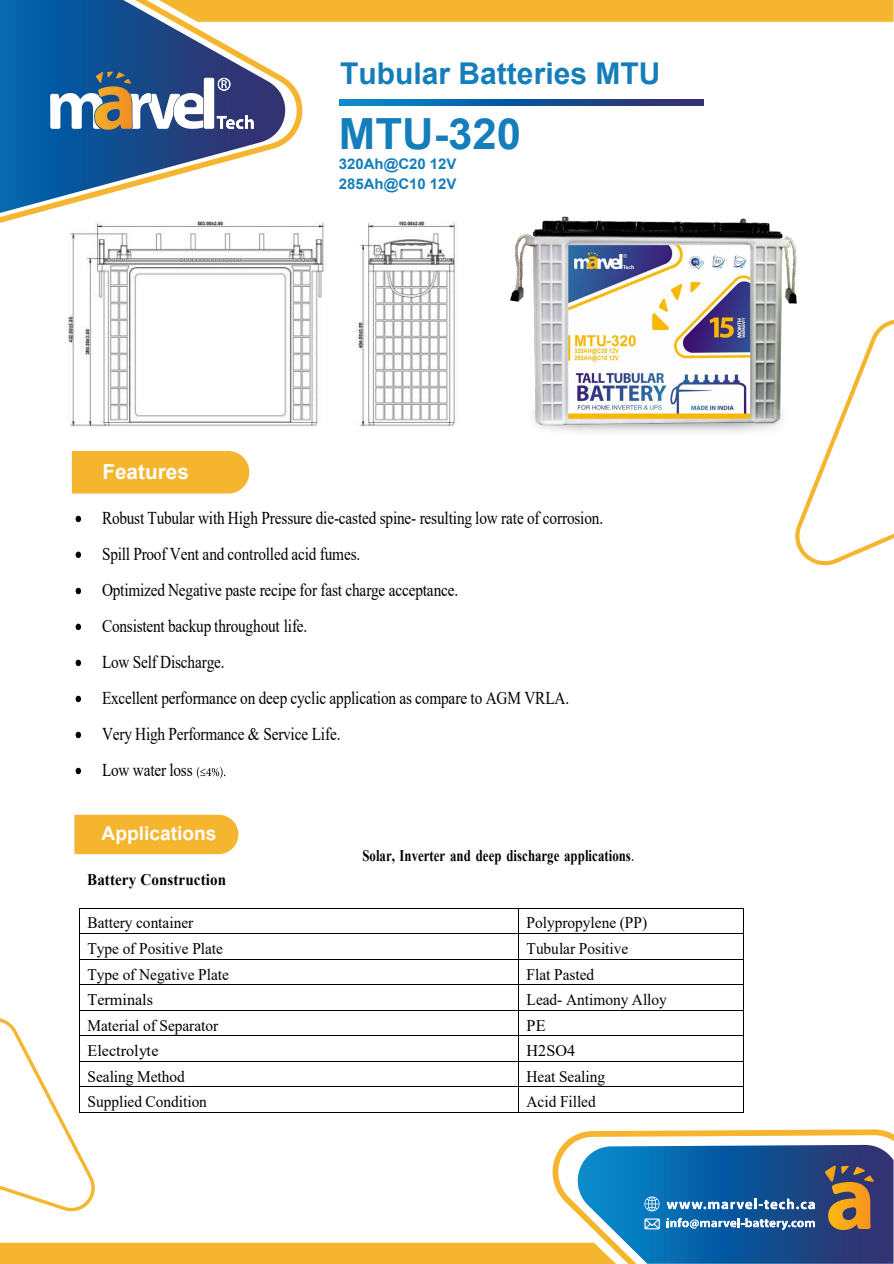
<style>
.page{position:relative;width:894px;height:1264px;background:#fff}
.page>*{position:absolute;margin:0;border:0;box-sizing:border-box;transform-origin:0 0}
.t1{font:700 42.9px "Arial";color:#147ebb}
.t2{font:700 30px "Arial";color:#147ebb}
.t3{font:700 20.7px "Arial";color:#fff}
.t4{font:700 19.2px "Arial";color:#fff}
.t5{font:18px/36px "Times New Roman";letter-spacing:-.01em;color:#000;scale:.85 1}
.t6{font:16.2px "Times New Roman";color:#000;scale:.95 1}
.t7{font:700 16.2px "Times New Roman";letter-spacing:.005em;color:#000;scale:.79 1}
.t8{font:16.2px "Times New Roman";color:#000}
.t9{font:700 16.2px "Times New Roman";letter-spacing:.005em;color:#000;scale:.93 1}
.t10{font:700 14.7px/19.4px "Arial";color:#147ebb}
.s1{font-weight:400}
</style>
<div class="page">
<svg style="left:76px;top:515px;width:5px;height:7px"></svg>
<svg style="left:76px;top:551px;width:5px;height:7px"></svg>
<svg style="left:76px;top:587px;width:5px;height:7px"></svg>
<svg style="left:76px;top:623px;width:5px;height:7px"></svg>
<svg style="left:76px;top:659px;width:5px;height:7px"></svg>
<svg style="left:76px;top:695px;width:5px;height:7px"></svg>
<svg style="left:76px;top:731px;width:5px;height:7px"></svg>
<svg style="left:76px;top:767px;width:5px;height:7px"></svg>
<svg style="left:197px;top:767px;width:28px;height:11px"></svg>
<img style="left:67px;top:221px;width:388px;height:205px">
<div style="left:304px;top:0;width:589px;height:22px;background:#f6b52e"></div>
<svg style="left:0;top:0;width:304px;height:252px"></svg>
<svg style="left:50px;top:72px;width:204px;height:58px"></svg>
<svg style="left:795px;top:320px;width:98px;height:245px"></svg>
<img style="left:795px;top:358px;width:35px;height:116px">
<img style="left:510px;top:216px;width:295px;height:221px">
<svg style="left:339px;top:99px;width:364px;height:6px;background:#13589b"></svg>
<div style="left:72px;top:451px;width:177px;height:42px;background:#f6b52e"></div>
<div style="left:74px;top:814px;width:164px;height:39px;background:#f6b52e"></div>
<svg style="left:0;top:908px;width:893px;height:355px"></svg>
<h2 class="t2" style="left:340px;top:53px;width:322px">Tubular Batteries MTU</h2>
<p class="t3" style="left:102px;top:457px;width:88px">Features</p>
<h1 class="t1" style="left:339px;top:103px;width:184px">MTU-320</h1>
<p class="t10" style="left:339px;top:154px;width:119px">320Ah@C20 12V<br>285Ah@C10 12V</p>
<p class="t5" style="left:102px;top:499px;width:591px">Robust Tubular with High Pressure die-casted spine- resulting low rate of corrosion.<br>Spill Proof Vent and controlled acid fumes.<br>Optimized Negative paste recipe for fast charge acceptance.<br>Consistent backup throughout life.<br>Low Self Discharge.<br>Excellent performance on deep cyclic application as compare to AGM VRLA.<br>Very High Performance &amp; Service Life.<br>Low water loss</p>
<p class="t4" style="left:101px;top:819px;width:117px">Applications</p>
<p class="t7" style="left:362px;top:843px;width:345px">Solar, Inverter and deep discharge applications<span class="s1">.</span></p>
<p class="t9" style="left:87px;top:867px;width:151px">Battery Construction</p>
<p class="t6" style="left:87px;top:911px;width:113px">Battery container</p>
<p class="t6" style="left:526px;top:911px;width:128px">Polypropylene (PP)</p>
<p class="t6" style="left:87px;top:936px;width:144px">Type of Positive Plate</p>
<p class="t6" style="left:526px;top:936px;width:108px">Tubular Positive</p>
<p class="t6" style="left:87px;top:962px;width:150px">Type of Negative Plate</p>
<p class="t6" style="left:526px;top:962px;width:73px">Flat Pasted</p>
<p class="t8" style="left:87px;top:987px;width:67px">Terminals</p>
<p class="t6" style="left:526px;top:987px;width:149px">Lead- Antimony Alloy</p>
<p class="t6" style="left:87px;top:1013px;width:139px">Material of Separator</p>
<p class="t8" style="left:526px;top:1013px;width:20px">PE</p>
<p class="t8" style="left:87px;top:1038px;width:72px">Electrolyte</p>
<p class="t8" style="left:526px;top:1038px;width:50px">H2SO4</p>
<p class="t6" style="left:87px;top:1064px;width:104px">Sealing Method</p>
<p class="t6" style="left:526px;top:1064px;width:84px">Heat Sealing</p>
<p class="t6" style="left:87px;top:1090px;width:127px">Supplied Condition</p>
<p class="t6" style="left:526px;top:1090px;width:74px">Acid Filled</p>
</div>
